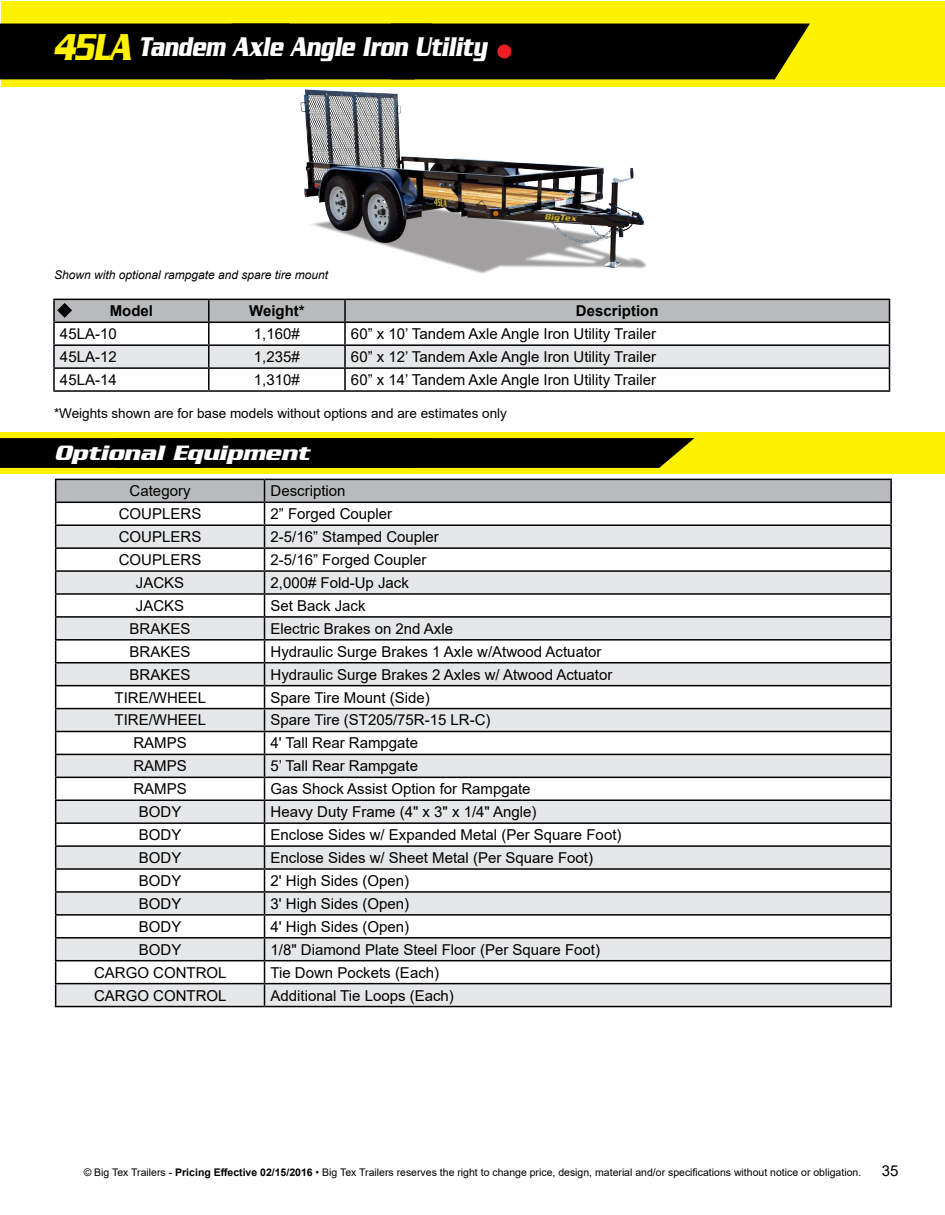
<style>
.page{position:relative;width:945px;height:1215px;background:#fff}
.page>*{position:absolute;margin:0;border:0;box-sizing:border-box;transform-origin:0 0}
.t1{font:italic 700 29.25px "Serpentine Std";color:#fff;scale:.67 1}
.t2{font:italic 700 22.5px "Serpentine Std";color:#fff}
.t3{font:15px "Arial";color:#000}
.t4{font:700 15px "Arial";color:#000}
.t5{font:13.5px "Arial";color:#000}
.t6{font:italic 12px "Arial";color:#000}
.t7{font:10.5px "Arial";color:#000}
.s1{font-size:40.5px;color:#fff200}
.s2{font-weight:700}
</style>
<div class="page">
<hr style="left:0;top:1px;width:1px;height:85px;background:#fff200">
<hr style="left:0;top:402px;width:1px;height:40px;background:#fff200">
<hr style="left:0;top:662px;width:1px;height:40px;background:#fff200">
<svg style="left:0;top:668px;width:1px;height:28px"></svg>
<div style="left:2px;top:1px;width:943px;height:85px;background:#fff200"></div>
<div style="left:0;top:432px;width:945px;height:42px;background:#fff200"></div>
<svg style="left:0;top:408px;width:695px;height:60px"></svg>
<div style="left:0;top:24px;width:810px;height:55px;background:#000"></div>
<hr style="left:53px;top:299px;width:156px;height:1px;background:#000">
<hr style="left:53px;top:300px;width:2px;height:22px;background:#000">
<hr style="left:53px;top:369px;width:2px;height:21px;background:#000">
<hr style="left:53px;top:390px;width:156px;height:2px;background:#000">
<hr style="left:345px;top:390px;width:545px;height:2px;background:#000">
<hr style="left:209px;top:390px;width:136px;height:2px;background:#000">
<hr style="left:53px;top:322px;width:156px;height:1px;background:#000">
<hr style="left:53px;top:323px;width:2px;height:21px;background:#000">
<hr style="left:53px;top:344px;width:156px;height:2px;background:#000">
<hr style="left:53px;top:346px;width:2px;height:21px;background:#000">
<hr style="left:53px;top:367px;width:156px;height:2px;background:#000">
<hr style="left:265px;top:479px;width:627px;height:1px;background:#000">
<hr style="left:890px;top:480px;width:2px;height:22px;background:#000">
<hr style="left:265px;top:502px;width:627px;height:1px;background:#000">
<hr style="left:890px;top:503px;width:2px;height:21px;background:#000">
<hr style="left:265px;top:524px;width:627px;height:2px;background:#000">
<hr style="left:890px;top:526px;width:2px;height:21px;background:#000">
<hr style="left:265px;top:547px;width:627px;height:2px;background:#000">
<hr style="left:890px;top:549px;width:2px;height:21px;background:#000">
<hr style="left:265px;top:570px;width:627px;height:2px;background:#000">
<hr style="left:890px;top:572px;width:2px;height:21px;background:#000">
<hr style="left:265px;top:593px;width:627px;height:2px;background:#000">
<hr style="left:890px;top:595px;width:2px;height:21px;background:#000">
<hr style="left:265px;top:616px;width:627px;height:2px;background:#000">
<hr style="left:890px;top:618px;width:2px;height:21px;background:#000">
<hr style="left:265px;top:639px;width:627px;height:2px;background:#000">
<hr style="left:890px;top:641px;width:2px;height:21px;background:#000">
<hr style="left:265px;top:662px;width:627px;height:1px;background:#000">
<hr style="left:890px;top:663px;width:2px;height:22px;background:#000">
<hr style="left:265px;top:685px;width:627px;height:1px;background:#000">
<hr style="left:890px;top:686px;width:2px;height:22px;background:#000">
<hr style="left:265px;top:708px;width:627px;height:1px;background:#000">
<hr style="left:890px;top:709px;width:2px;height:22px;background:#000">
<hr style="left:265px;top:731px;width:627px;height:1px;background:#000">
<hr style="left:890px;top:732px;width:2px;height:22px;background:#000">
<hr style="left:265px;top:754px;width:627px;height:1px;background:#000">
<hr style="left:890px;top:755px;width:2px;height:22px;background:#000">
<hr style="left:265px;top:777px;width:627px;height:1px;background:#000">
<hr style="left:890px;top:778px;width:2px;height:22px;background:#000">
<hr style="left:265px;top:800px;width:627px;height:1px;background:#000">
<hr style="left:890px;top:801px;width:2px;height:21px;background:#000">
<hr style="left:265px;top:822px;width:627px;height:2px;background:#000">
<hr style="left:890px;top:824px;width:2px;height:21px;background:#000">
<hr style="left:265px;top:845px;width:627px;height:2px;background:#000">
<hr style="left:890px;top:847px;width:2px;height:21px;background:#000">
<hr style="left:265px;top:868px;width:627px;height:2px;background:#000">
<hr style="left:890px;top:870px;width:2px;height:21px;background:#000">
<hr style="left:265px;top:891px;width:627px;height:2px;background:#000">
<hr style="left:890px;top:893px;width:2px;height:21px;background:#000">
<hr style="left:265px;top:914px;width:627px;height:2px;background:#000">
<hr style="left:890px;top:916px;width:2px;height:21px;background:#000">
<hr style="left:265px;top:937px;width:627px;height:2px;background:#000">
<hr style="left:890px;top:939px;width:2px;height:21px;background:#000">
<hr style="left:265px;top:960px;width:627px;height:1px;background:#000">
<hr style="left:890px;top:961px;width:2px;height:22px;background:#000">
<hr style="left:265px;top:983px;width:627px;height:1px;background:#000">
<svg style="left:55px;top:479px;width:836px;height:527px"></svg>
<hr style="left:890px;top:984px;width:2px;height:22px;background:#000">
<hr style="left:55px;top:1006px;width:210px;height:1px;background:#000">
<hr style="left:265px;top:1006px;width:627px;height:1px;background:#000">
<img style="left:266px;top:86px;width:414px;height:188px">
<div style="left:497px;top:44px;width:14px;height:15px;background:#ed1d24;border-radius:50%"></div>
<svg style="left:54px;top:299px;width:836px;height:91px"></svg>
<h1 class="t1" style="left:53px;top:30px;width:649px"><span class="s1">45LA</span> Tandem Axle Angle Iron Utility</h1>
<p class="t6" style="left:54px;top:267px;width:276px">Shown with optional rampgate and spare tire mount</p>
<p class="t4" style="left:110px;top:300px;width:45px">Model</p>
<p class="t4" style="left:249px;top:300px;width:57px">Weight*</p>
<p class="t4" style="left:576px;top:300px;width:84px">Description</p>
<p class="t3" style="left:60px;top:324px;width:58px">45LA-10</p>
<p class="t3" style="left:254px;top:324px;width:47px">1,160#</p>
<p class="t3" style="left:351px;top:324px;width:307px">60” x 10’ Tandem Axle Angle Iron Utility Trailer</p>
<p class="t3" style="left:60px;top:347px;width:58px">45LA-12</p>
<p class="t3" style="left:254px;top:347px;width:47px">1,235#</p>
<p class="t3" style="left:351px;top:347px;width:307px">60” x 12’ Tandem Axle Angle Iron Utility Trailer</p>
<p class="t3" style="left:60px;top:369px;width:58px">45LA-14</p>
<p class="t3" style="left:254px;top:369px;width:47px">1,310#</p>
<p class="t3" style="left:351px;top:369px;width:307px">60” x 14’ Tandem Axle Angle Iron Utility Trailer</p>
<p class="t5" style="left:54px;top:404px;width:454px">*Weights shown are for base models without options and are estimates only</p>
<h2 class="t2" style="left:54px;top:440px;width:257px">Optional Equipment</h2>
<p class="t3" style="left:130px;top:481px;width:62px">Category</p>
<p class="t3" style="left:271px;top:481px;width:77px">Description</p>
<p class="t3" style="left:119px;top:504px;width:84px">COUPLERS</p>
<p class="t3" style="left:271px;top:504px;width:123px">2” Forged Coupler</p>
<p class="t3" style="left:119px;top:527px;width:84px">COUPLERS</p>
<p class="t3" style="left:271px;top:527px;width:170px">2-5/16” Stamped Coupler</p>
<p class="t3" style="left:119px;top:549px;width:84px">COUPLERS</p>
<p class="t3" style="left:271px;top:549px;width:157px">2-5/16” Forged Coupler</p>
<p class="t3" style="left:136px;top:572px;width:50px">JACKS</p>
<p class="t3" style="left:271px;top:572px;width:140px">2,000# Fold-Up Jack</p>
<p class="t3" style="left:136px;top:595px;width:50px">JACKS</p>
<p class="t3" style="left:271px;top:595px;width:97px">Set Back Jack</p>
<p class="t3" style="left:130px;top:618px;width:62px">BRAKES</p>
<p class="t3" style="left:271px;top:618px;width:184px">Electric Brakes on 2nd Axle</p>
<p class="t3" style="left:130px;top:641px;width:62px">BRAKES</p>
<p class="t3" style="left:271px;top:641px;width:332px">Hydraulic Surge Brakes 1 Axle w/Atwood Actuator</p>
<p class="t3" style="left:130px;top:664px;width:62px">BRAKES</p>
<p class="t3" style="left:271px;top:664px;width:343px">Hydraulic Surge Brakes 2 Axles w/ Atwood Actuator</p>
<p class="t3" style="left:115px;top:687px;width:93px">TIRE/WHEEL</p>
<p class="t3" style="left:271px;top:687px;width:161px">Spare Tire Mount (Side)</p>
<p class="t3" style="left:115px;top:710px;width:93px">TIRE/WHEEL</p>
<p class="t3" style="left:271px;top:710px;width:222px">Spare Tire (ST205/75R-15 LR-C)</p>
<p class="t3" style="left:133px;top:733px;width:55px">RAMPS</p>
<p class="t3" style="left:271px;top:733px;width:149px">4' Tall Rear Rampgate</p>
<p class="t3" style="left:133px;top:756px;width:55px">RAMPS</p>
<p class="t3" style="left:271px;top:756px;width:149px">5’ Tall Rear Rampgate</p>
<p class="t3" style="left:133px;top:779px;width:55px">RAMPS</p>
<p class="t3" style="left:271px;top:779px;width:262px">Gas Shock Assist Option for Rampgate</p>
<p class="t3" style="left:139px;top:802px;width:44px">BODY</p>
<p class="t3" style="left:271px;top:802px;width:268px">Heavy Duty Frame (4" x 3" x 1/4" Angle)</p>
<p class="t3" style="left:139px;top:824px;width:44px">BODY</p>
<p class="t3" style="left:271px;top:824px;width:352px">Enclose Sides w/ Expanded Metal (Per Square Foot)</p>
<p class="t3" style="left:139px;top:847px;width:44px">BODY</p>
<p class="t3" style="left:271px;top:847px;width:324px">Enclose Sides w/ Sheet Metal (Per Square Foot)</p>
<p class="t3" style="left:139px;top:870px;width:44px">BODY</p>
<p class="t3" style="left:271px;top:870px;width:140px">2' High Sides (Open)</p>
<p class="t3" style="left:139px;top:893px;width:44px">BODY</p>
<p class="t3" style="left:271px;top:893px;width:140px">3' High Sides (Open)</p>
<p class="t3" style="left:139px;top:916px;width:44px">BODY</p>
<p class="t3" style="left:271px;top:916px;width:140px">4' High Sides (Open)</p>
<p class="t3" style="left:139px;top:939px;width:44px">BODY</p>
<p class="t3" style="left:271px;top:939px;width:331px">1/8" Diamond Plate Steel Floor (Per Square Foot)</p>
<p class="t3" style="left:94px;top:962px;width:134px">CARGO CONTROL</p>
<p class="t3" style="left:271px;top:962px;width:170px">Tie Down Pockets (Each)</p>
<p class="t3" style="left:94px;top:985px;width:134px">CARGO CONTROL</p>
<p class="t3" style="left:271px;top:985px;width:185px">Additional Tie Loops (Each)</p>
<p class="t7" style="left:84px;top:1165px;width:779px">© Big Tex Trailers - <span class="s2">Pricing Effective 02/15/2016</span> • Big Tex Trailers reserves the right to change price, design, material and/or specifications without notice or obligation.</p>
<p class="t3" style="left:882px;top:1161px;width:18px">35</p>
</div>
